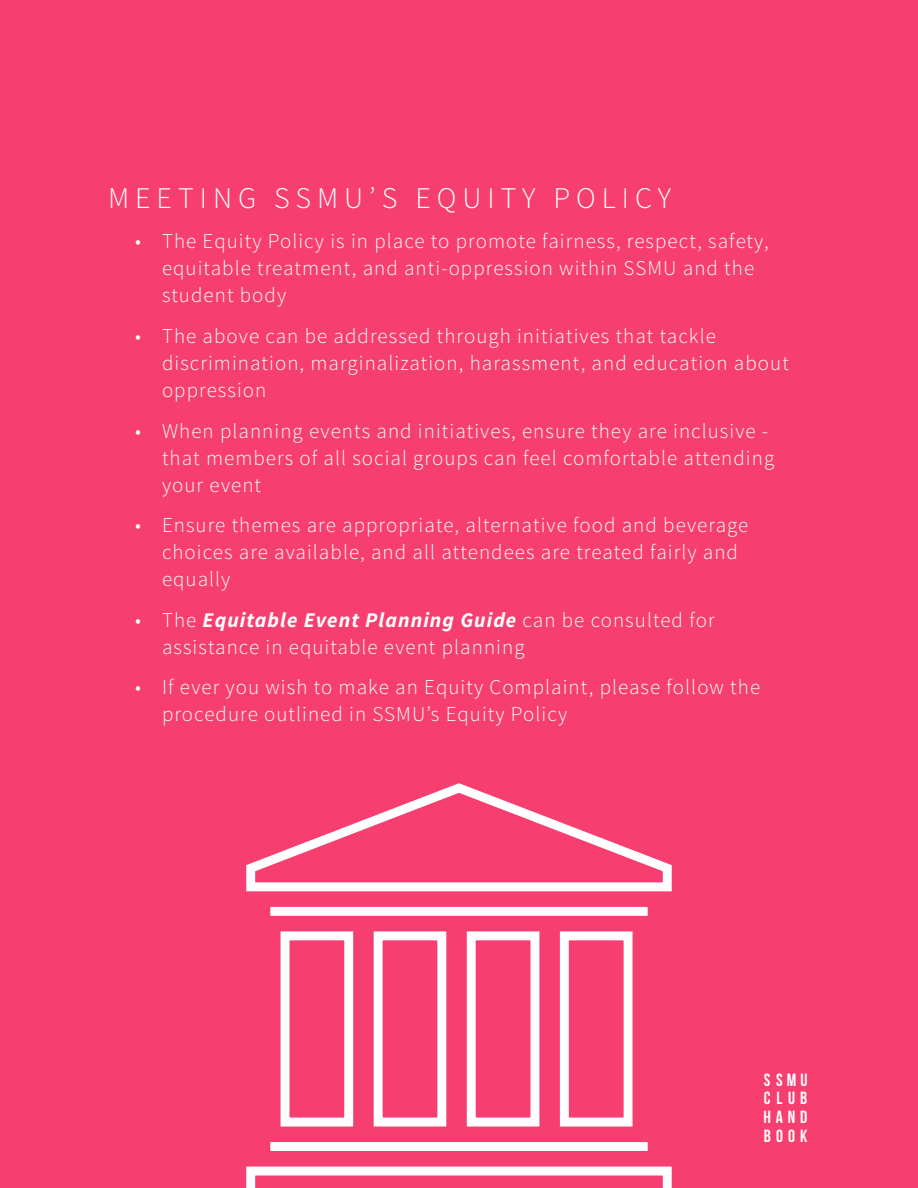
<style>
.page{position:relative;width:918px;height:1188px;background:#f63e70}
.page>*{position:absolute;margin:0;border:0;box-sizing:border-box;transform-origin:0 0}
.t1{font:300 30px "Source Sans Pro";letter-spacing:.2em;color:#fff}
.t2{font:300 21px/27px "Source Sans Pro";letter-spacing:.05em;color:#fff}
.t3{font:700 17.7px/18.6px "Bebas Neue";color:#fff;text-align:justify}
.s1{font-weight:700;font-style:italic}
</style>
<div class="page">
<svg style="left:246px;top:783px;width:426px;height:405px"></svg>
<h1 class="t1" style="left:108px;top:180px;width:565px">MEETING SSMU’S EQUITY POLICY</h1>
<p class="t2" style="left:162px;top:228px;width:608px;text-indent:-27px">• The Equity Policy is in place to promote fairness, respect, safety, equitable treatment, and anti-oppression within SSMU and the student body</p>
<p class="t2" style="left:162px;top:323px;width:628px;text-indent:-27px">• The above can be addressed through initiatives that tackle discrimination, marginalization, harassment, and education about oppression</p>
<p class="t2" style="left:162px;top:417px;width:614px;text-indent:-27px">• When planning events and initiatives, ensure they are inclusive - that members of all social groups can feel comfortable attending your event</p>
<p class="t2" style="left:162px;top:512px;width:588px;text-indent:-27px">• Ensure themes are appropriate, alternative food and beverage choices are available, and all attendees are treated fairly and equally</p>
<p class="t2" style="left:162px;top:606px;width:554px;text-indent:-27px">• The <span class="s1">Equitable Event Planning Guide</span> can be consulted for assistance in equitable event planning</p>
<p class="t2" style="left:162px;top:674px;width:600px;text-indent:-27px">• If ever you wish to make an Equity Complaint, please follow the procedure outlined in SSMU’s Equity Policy</p>
<p class="t3" style="left:764px;top:1070px;width:46px">S SMU C L U B H A N D B O O K</p>
</div>
